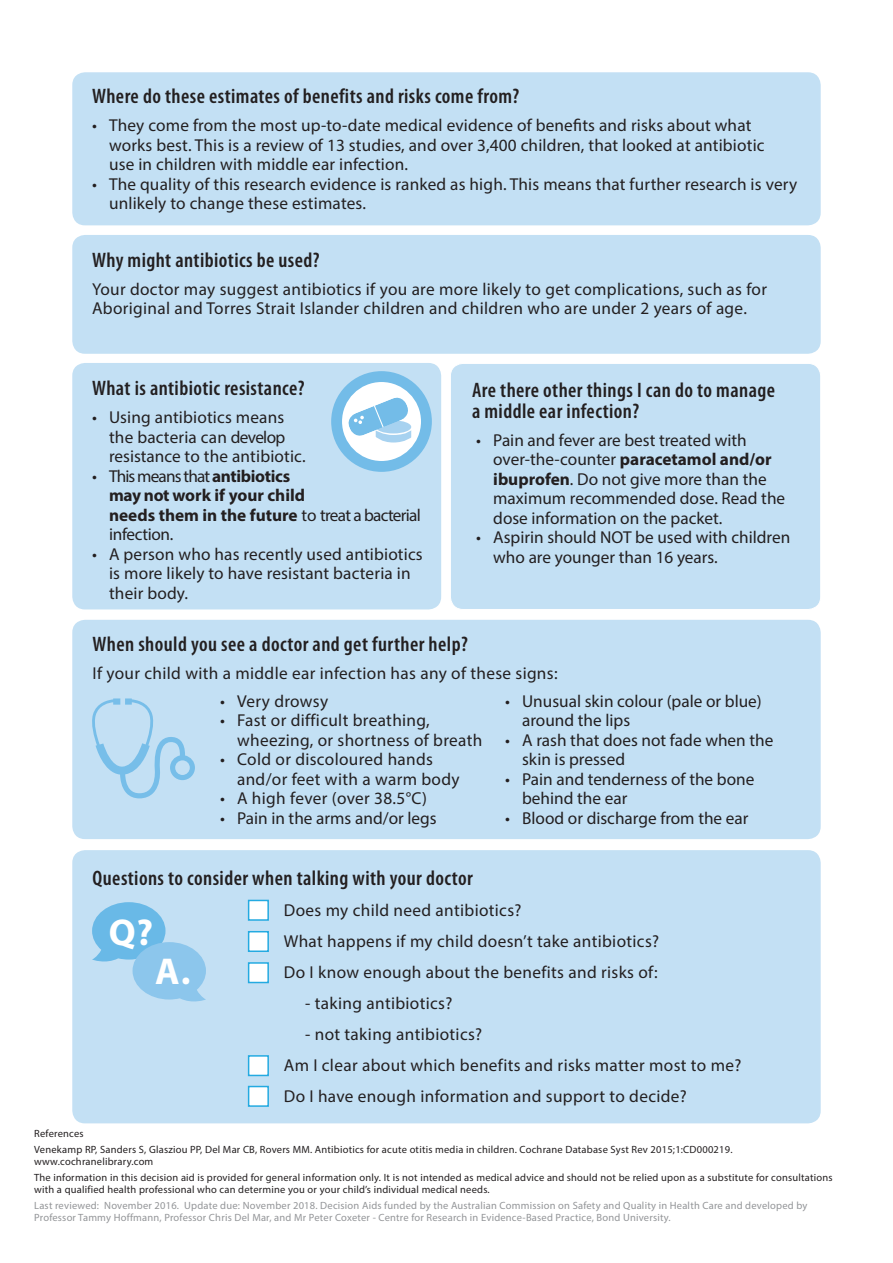
<style>
.page{position:relative;width:893px;height:1263px;background:#fff}
.page>*{position:absolute;margin:0;border:0;box-sizing:border-box;transform-origin:0 0}
.body{font:700 37.5px "Myriad Pro";color:#fff}
.Paragraph_Style_1{font:600 condensed 21px/21px "Myriad Pro";letter-spacing:.02em;color:#231f20}
.body-2{font:17.25px/19.5px "Myriad Pro";letter-spacing:.01em;color:#231f20}
.t1{font:700 17.25px/19.5px "Myriad Pro";color:#231f20}
.Paragraph_Style_2{font:10.5px/12px "Myriad Pro";letter-spacing:.02em;color:#231f20}
.Paragraph_Style_2-2{font:10.5px/12px "Myriad Pro";letter-spacing:.02em;color:#939598}
.s1{font-weight:400}
.s2{font-weight:700}
</style>
<div class="page">
<div style="left:72px;top:235px;width:749px;height:119px;background:#c3e0f4;border-radius:13px"></div>
<div style="left:72px;top:620px;width:749px;height:219px;background:#c3e0f4;border-radius:13px"></div>
<div style="left:72px;top:72px;width:749px;height:153px;background:#c3e0f4;border-radius:13px"></div>
<div style="left:450px;top:363px;width:371px;height:246px;background:#c3e0f4;border-radius:13px"></div>
<div style="left:450px;top:363px;width:371px;height:247px;border:1px solid #fff;border-radius:13px"></div>
<div style="left:72px;top:850px;width:749px;height:273px;background:#c3e0f4;border-radius:13px"></div>
<svg style="left:92px;top:698px;width:103px;height:100px"></svg>
<svg style="left:92px;top:902px;width:114px;height:100px"></svg>
<div style="left:72px;top:363px;width:369px;height:246px;background:#c3e0f4;border-radius:13px"></div>
<div style="left:331px;top:371px;width:101px;height:101px;background:#73bce8;border-radius:50%"></div>
<div style="left:342px;top:382px;width:79px;height:79px;background:#fff;border-radius:50%"></div>
<svg style="left:345px;top:394px;width:66px;height:48px"></svg>
<div style="left:248px;top:900px;width:21px;height:21px;background:#fff;border:2px solid #24aae1"></div>
<div style="left:248px;top:931px;width:21px;height:21px;background:#fff;border:2px solid #24aae1"></div>
<div style="left:248px;top:962px;width:21px;height:21px;background:#fff;border:2px solid #24aae1"></div>
<div style="left:248px;top:1055px;width:21px;height:21px;background:#fff;border:2px solid #24aae1"></div>
<div style="left:248px;top:1086px;width:21px;height:21px;background:#fff;border:2px solid #24aae1"></div>
<p class="Paragraph_Style_1" style="left:92px;top:86px;width:429px">Where do these estimates of benefits and risks come from?</p>
<p class="body-2" style="left:109px;top:115px;width:657px;text-indent:-17px">• They come from the most up-to-date medical evidence of benefits and risks about what works best. This is a review of 13 studies, and over 3,400 children, that looked at antibiotic use in children with middle ear infection.</p>
<p class="body-2" style="left:109px;top:174px;width:690px;text-indent:-17px">• The quality of this research evidence is ranked as high. This means that further research is very unlikely to change these estimates.</p>
<p class="Paragraph_Style_1" style="left:92px;top:250px;width:229px">Why might antibiotics be used?</p>
<p class="body-2" style="left:92px;top:279px;width:677px">Your doctor may suggest antibiotics if you are more likely to get complications, such as for<br>Aboriginal and Torres Strait Islander children and children who are under 2 years of age.</p>
<p class="Paragraph_Style_1" style="left:92px;top:378px;width:214px">What is antibiotic resistance?</p>
<p class="body-2" style="left:109px;top:407px;width:198px;text-indent:-17px">• Using antibiotics means the bacteria can develop resistance to the antibiotic.</p>
<p class="t1" style="left:109px;top:465px;width:313px;text-indent:-17px"><span class="s1">• This means that</span> antibiotics<br>may not work if your child<br>needs them in the future <span class="s1">to treat a bacterial infection.</span></p>
<p class="body-2" style="left:109px;top:544px;width:315px;text-indent:-17px">• A person who has recently used antibiotics is more likely to have resistant bacteria in their body.</p>
<p class="Paragraph_Style_1" style="left:472px;top:379px;width:305px">Are there other things I can do to manage a middle ear infection?</p>
<p class="body-2" style="left:493px;top:430px;width:293px;text-indent:-17px">• Pain and fever are best treated with over-the-counter <span class="s2">paracetamol and/or ibuprofen</span>. Do not give more than the maximum recommended dose. Read the dose information on the packet.</p>
<p class="body-2" style="left:493px;top:527px;width:298px;text-indent:-17px">• Aspirin should NOT be used with children who are younger than 16 years.</p>
<p class="Paragraph_Style_1" style="left:92px;top:634px;width:377px">When should you see a doctor and get further help?</p>
<p class="body-2" style="left:92px;top:663px;width:467px">If your child with a middle ear infection has any of these signs:</p>
<p class="body-2" style="left:220px;top:691px;width:110px">• Very drowsy</p>
<p class="body-2" style="left:237px;top:710px;width:247px;text-indent:-17px">• Fast or difficult breathing, wheezing, or shortness of breath</p>
<p class="body-2" style="left:237px;top:749px;width:224px;text-indent:-17px">• Cold or discoloured hands and/or feet with a warm body</p>
<p class="body-2" style="left:220px;top:788px;width:208px">• A high fever (over 38.5°C)</p>
<p class="body-2" style="left:220px;top:808px;width:218px">• Pain in the arms and/or legs</p>
<p class="body-2" style="left:522px;top:691px;width:241px;text-indent:-17px">• Unusual skin colour (pale or blue) around the lips</p>
<p class="body-2" style="left:522px;top:730px;width:253px;text-indent:-17px">• A rash that does not fade when the skin is pressed</p>
<p class="body-2" style="left:522px;top:769px;width:234px;text-indent:-17px">• Pain and tenderness of the bone behind the ear</p>
<p class="body-2" style="left:505px;top:808px;width:245px">• Blood or discharge from the ear</p>
<p class="Paragraph_Style_1" style="left:92px;top:868px;width:382px">Questions to consider when talking with your doctor</p>
<p class="body-2" style="left:284px;top:900px;width:239px">Does my child need antibiotics?</p>
<p class="body-2" style="left:284px;top:931px;width:377px">What happens if my child doesn’t take antibiotics?</p>
<p class="body-2" style="left:284px;top:962px;width:375px">Do I know enough about the benefits and risks of:</p>
<p class="body-2" style="left:305px;top:993px;width:149px">- taking antibiotics?</p>
<p class="body-2" style="left:305px;top:1024px;width:179px">- not taking antibiotics?</p>
<p class="body-2" style="left:284px;top:1055px;width:459px">Am I clear about which benefits and risks matter most to me?</p>
<p class="body-2" style="left:284px;top:1086px;width:405px">Do I have enough information and support to decide?</p>
<p class="body" style="left:109px;top:907px;width:46px">Q?</p>
<p class="body" style="left:155px;top:947px;width:37px">A.</p>
<p class="Paragraph_Style_2" style="left:34px;top:1127px;width:51px">References</p>
<p class="Paragraph_Style_2" style="left:34px;top:1143px;width:700px">Venekamp RP, Sanders S, Glasziou PP, Del Mar CB, Rovers MM. Antibiotics for acute otitis media in children. Cochrane Database Syst Rev 2015;1:CD000219. www.cochranelibrary.com</p>
<p class="Paragraph_Style_2" style="left:34px;top:1171px;width:800px">The information in this decision aid is provided for general information only. It is not intended as medical advice and should not be relied upon as a substitute for consultations with a qualified health professional who can determine you or your child’s individual medical needs.</p>
<p class="Paragraph_Style_2-2" style="left:34px;top:1199px;width:775px">Last reviewed: November 2016. Update due: November 2018. Decision Aids funded by the Australian Commission on Safety and Quality in Health Care and developed by<br>Professor Tammy Hoffmann, Professor Chris Del Mar, and Mr Peter Coxeter - Centre for Research in Evidence-Based Practice, Bond University.</p>
</div>
